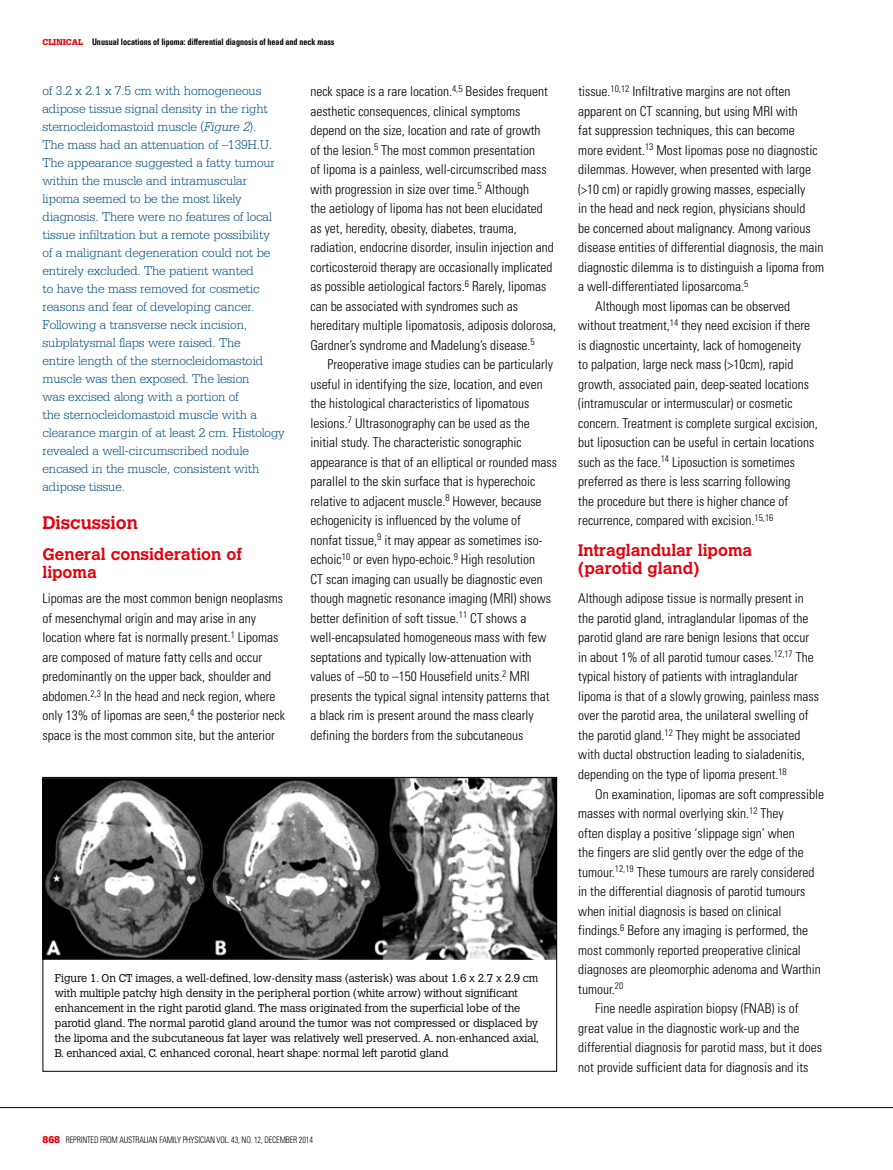
<style>
.page{position:relative;width:893px;height:1170px;background:#fff}
.page>*{position:absolute;margin:0;border:0;box-sizing:border-box;transform-origin:0 0}
.t1{font:700 18px "Calvert";color:#e4000c}
.t2{font:700 16.5px/18px "Calvert";color:#e4000c}
.t3{font:300 condensed 13.5px/19.5px "Univers LT";color:#000}
.t4{font:300 13.5px/18px "Serifa LT";letter-spacing:-.01em;color:#004e7c}
.t5{font:300 11.25px/15px "Calvert";letter-spacing:-.01em;color:#000}
.t6{font:700 condensed 9px "Univers LT";color:#000;scale:.9 1}
.t7{font:300 condensed 9px "Univers LT";letter-spacing:-.015em;color:#000;scale:.9 1}
.s1{font-family:"Serifa LT";font-weight:900;font-stretch:normal;color:#e4000c}
.s2{font-style:italic}
.s3{font-family:"Serifa LT";font-weight:900;font-stretch:normal;font-size:10.5px;color:#e4000c}
</style>
<div class="page">
<hr style="left:0;top:1107px;width:893px;height:1px;background:#000">
<img style="left:45px;top:779px;width:510px;height:180px">
<div style="left:43px;top:777px;width:514px;height:294px;border:1px solid #000"></div>
<p class="t6" style="left:43px;top:36px;width:326px"><span class="s1">CLINICAL</span> Unusual locations of lipoma: differential diagnosis of head and neck mass</p>
<p class="t4" style="left:43px;top:81px;width:244px">of 3.2 x 2.1 x 7.5 cm with homogeneous adipose tissue signal density in the right sternocleidomastoid muscle (<span class="s2">Figure 2</span>).<br>The mass had an attenuation of –139H.U.<br>The appearance suggested a fatty tumour within the muscle and intramuscular lipoma seemed to be the most likely diagnosis. There were no features of local tissue infiltration but a remote possibility<br>of a malignant degeneration could not be entirely excluded. The patient wanted<br>to have the mass removed for cosmetic reasons and fear of developing cancer.<br>Following a transverse neck incision, subplatysmal flaps were raised. The<br>entire length of the sternocleidomastoid muscle was then exposed. The lesion<br>was excised along with a portion of<br>the sternocleidomastoid muscle with a clearance margin of at least 2 cm. Histology revealed a well-circumscribed nodule encased in the muscle, consistent with adipose tissue.</p>
<h1 class="t1" style="left:43px;top:511px;width:97px">Discussion</h1>
<p class="t2" style="left:43px;top:544px;width:201px">General consideration of lipoma</p>
<p class="t3" style="left:43px;top:589px;width:244px">Lipomas are the most common benign neoplasms of mesenchymal origin and may arise in any location where fat is normally present.<sup>1</sup> Lipomas are composed of mature fatty cells and occur predominantly on the upper back, shoulder and abdomen.<sup>2,3</sup> In the head and neck region, where only 13% of lipomas are seen,<sup>4</sup> the posterior neck space is the most common site, but the anterior</p>
<p class="t3" style="left:310px;top:82px;width:247px">neck space is a rare location.<sup>4,5</sup> Besides frequent aesthetic consequences, clinical symptoms depend on the size, location and rate of growth<br>of the lesion.<sup>5</sup> The most common presentation<br>of lipoma is a painless, well-circumscribed mass with progression in size over time.<sup>5</sup> Although<br>the aetiology of lipoma has not been elucidated as yet, heredity, obesity, diabetes, trauma, radiation, endocrine disorder, insulin injection and corticosteroid therapy are occasionally implicated as possible aetiological factors.<sup>6</sup> Rarely, lipomas can be associated with syndromes such as hereditary multiple lipomatosis, adiposis dolorosa, Gardner’s syndrome and Madelung’s disease.<sup>5</sup></p>
<p class="t3" style="left:310px;top:355px;width:248px;text-indent:17px">Preoperative image studies can be particularly useful in identifying the size, location, and even the histological characteristics of lipomatous lesions.<sup>7</sup> Ultrasonography can be used as the initial study. The characteristic sonographic appearance is that of an elliptical or rounded mass parallel to the skin surface that is hyperechoic relative to adjacent muscle.<sup>8</sup> However, because echogenicity is influenced by the volume of<br>nonfat tissue,<sup>9</sup> it may appear as sometimes iso&shy;echoic<sup>10</sup> or even hypo-echoic.<sup>9</sup> High resolution<br>CT scan imaging can usually be diagnostic even though magnetic resonance imaging (MRI) shows better definition of soft tissue.<sup>11</sup> CT shows a well-encapsulated homogeneous mass with few septations and typically low-attenuation with values of –50 to –150 Housefield units.<sup>2</sup> MRI presents the typical signal intensity patterns that a black rim is present around the mass clearly defining the borders from the subcutaneous</p>
<p class="t5" style="left:55px;top:970px;width:486px">Figure 1. On CT images, a well-defined, low-density mass (asterisk) was about 1.6 x 2.7 x 2.9 cm with multiple patchy high density in the peripheral portion (white arrow) without significant enhancement in the right parotid gland. The mass originated from the superficial lobe of the parotid gland. The normal parotid gland around the tumor was not compressed or displaced by the lipoma and the subcutaneous fat layer was relatively well preserved. A. non-enhanced axial, B. enhanced axial, C. enhanced coronal, heart shape: normal left parotid gland</p>
<p class="t3" style="left:578px;top:82px;width:214px">tissue.<sup>10,12</sup> Infiltrative margins are not often</p>
<p class="t3" style="left:578px;top:101px;width:221px">apparent on CT scanning, but using MRI with</p>
<p class="t3" style="left:578px;top:121px;width:218px">fat suppression techniques, this can become</p>
<p class="t3" style="left:578px;top:140px;width:241px">more evident.<sup>13</sup> Most lipomas pose no diagnostic</p>
<p class="t3" style="left:578px;top:160px;width:234px">dilemmas. However, when presented with large</p>
<p class="t3" style="left:578px;top:179px;width:229px">(&gt;10 cm) or rapidly growing masses, especially</p>
<p class="t3" style="left:578px;top:199px;width:229px">in the head and neck region, physicians should</p>
<p class="t3" style="left:578px;top:218px;width:234px">be concerned about malignancy. Among various</p>
<p class="t3" style="left:578px;top:238px;width:247px">disease entities of differential diagnosis, the main</p>
<p class="t3" style="left:578px;top:257px;width:247px">diagnostic dilemma is to distinguish a lipoma from</p>
<p class="t3" style="left:578px;top:276px;width:171px">a well-differentiated liposarcoma.<sup>5</sup></p>
<p class="t3" style="left:595px;top:296px;width:196px">Although most lipomas can be observed</p>
<p class="t3" style="left:578px;top:316px;width:233px">without treatment,<sup>14</sup> they need excision if there</p>
<p class="t3" style="left:578px;top:335px;width:224px">is diagnostic uncertainty, lack of homogeneity</p>
<p class="t3" style="left:578px;top:355px;width:217px">to palpation, large neck mass (&gt;10cm), rapid</p>
<p class="t3" style="left:578px;top:374px;width:232px">growth, associated pain, deep-seated locations</p>
<p class="t3" style="left:578px;top:394px;width:216px">(intramuscular or intermuscular) or cosmetic</p>
<p class="t3" style="left:578px;top:413px;width:241px">concern. Treatment is complete surgical excision,</p>
<p class="t3" style="left:578px;top:433px;width:238px">but liposuction can be useful in certain locations</p>
<p class="t3" style="left:578px;top:452px;width:218px">such as the face.<sup>14</sup> Liposuction is sometimes</p>
<p class="t3" style="left:578px;top:472px;width:214px">preferred as there is less scarring following</p>
<p class="t3" style="left:578px;top:491px;width:211px">the procedure but there is higher chance of</p>
<p class="t3" style="left:578px;top:511px;width:197px">recurrence, compared with excision.<sup>15,16</sup></p>
<p class="t2" style="left:578px;top:541px;width:175px">Intraglandular lipoma (parotid gland)</p>
<p class="t3" style="left:578px;top:589px;width:242px">Although adipose tissue is normally present in the parotid gland, intraglandular lipomas of the parotid gland are rare benign lesions that occur in about 1% of all parotid tumour cases.<sup>12,17</sup> The typical history of patients with intraglandular lipoma is that of a slowly growing, painless mass over the parotid area, the unilateral swelling of the parotid gland.<sup>12</sup> They might be associated with ductal obstruction leading to sialadenitis, depending on the type of lipoma present.<sup>18</sup></p>
<p class="t3" style="left:595px;top:784px;width:230px">On examination, lipomas are soft compressible</p>
<p class="t3" style="left:578px;top:803px;width:207px">masses with normal overlying skin.<sup>12</sup> They</p>
<p class="t3" style="left:578px;top:823px;width:218px">often display a positive ‘slippage sign’ when</p>
<p class="t3" style="left:578px;top:842px;width:227px">the fingers are slid gently over the edge of the</p>
<p class="t3" style="left:578px;top:862px;width:238px">tumour.<sup>12,19</sup> These tumours are rarely considered</p>
<p class="t3" style="left:578px;top:881px;width:229px">in the differential diagnosis of parotid tumours</p>
<p class="t3" style="left:578px;top:901px;width:205px">when initial diagnosis is based on clinical</p>
<p class="t3" style="left:578px;top:920px;width:231px">findings.<sup>6</sup> Before any imaging is performed, the</p>
<p class="t3" style="left:578px;top:940px;width:224px">most commonly reported preoperative clinical</p>
<p class="t3" style="left:578px;top:959px;width:244px">diagnoses are pleomorphic adenoma and Warthin</p>
<p class="t3" style="left:578px;top:979px;width:46px">tumour.<sup>20</sup></p>
<p class="t3" style="left:595px;top:998px;width:205px">Fine needle aspiration biopsy (FNAB) is of</p>
<p class="t3" style="left:578px;top:1018px;width:223px">great value in the diagnostic work-up and the</p>
<p class="t3" style="left:578px;top:1037px;width:245px">differential diagnosis for parotid mass, but it does</p>
<p class="t3" style="left:578px;top:1057px;width:232px">not provide sufficient data for diagnosis and its</p>
<p class="t7" style="left:43px;top:1133px;width:302px"><span class="s3">868</span> REPRINTED FROM AUSTRALIAN FAMILY PHYSICIAN VOL. 43, NO. 12, DECEMBER 2014</p>
</div>
